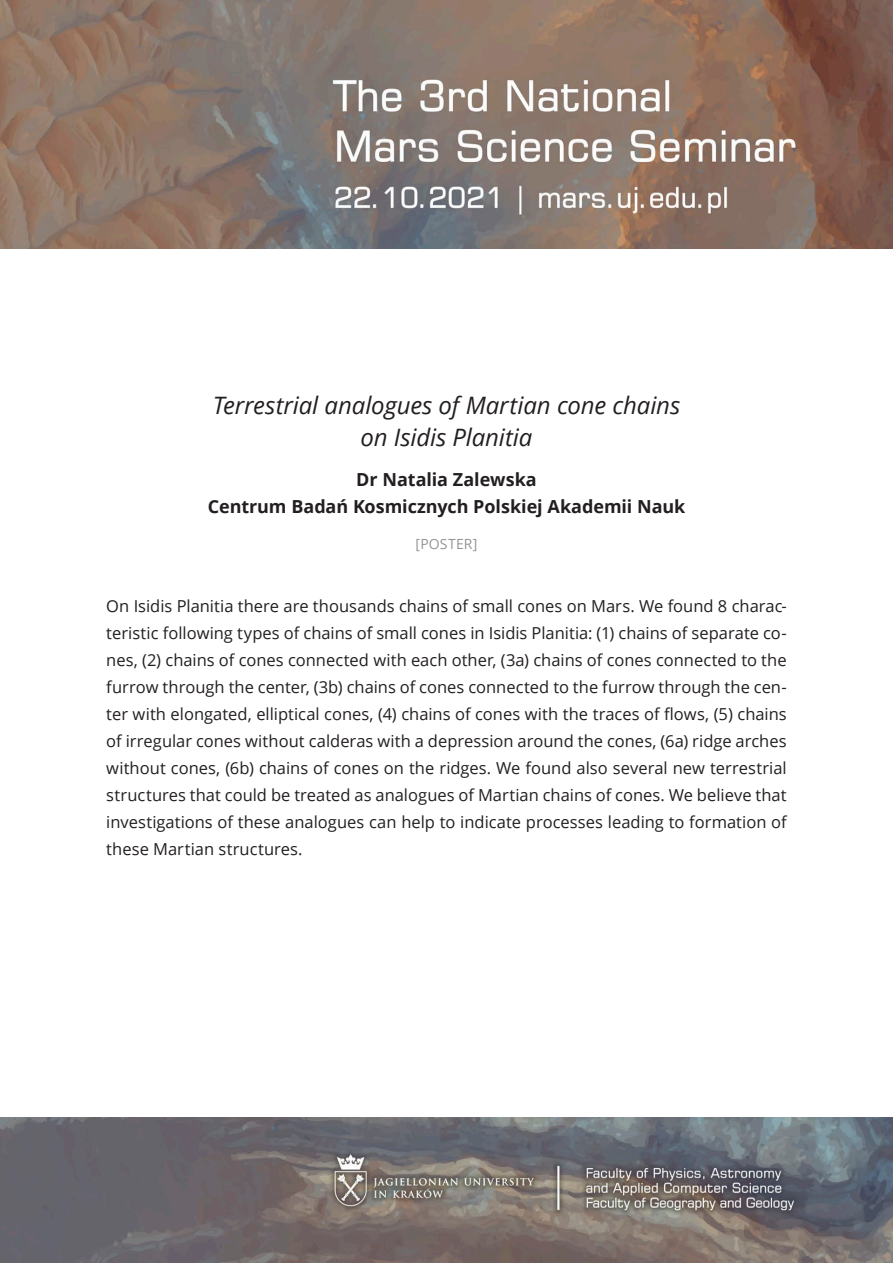
<style>
.page{position:relative;width:893px;height:1263px;background:#fff}
.page>*{position:absolute;margin:0;border:0;box-sizing:border-box;transform-origin:0 0}
.t1{font:italic 24px/31.5px "Open Sans";letter-spacing:-.005em;color:#231f20;text-align:center}
.t2{font:700 18px/27px "Open Sans";letter-spacing:-.005em;color:#231f20;text-align:center}
.t3{font:16.5px/27px "Open Sans";color:#231f20;text-align:justify}
.t4{font:13.95px "Open Sans";letter-spacing:.015em;color:#939598}
</style>
<div class="page">
<img style="left:0;top:0;width:893px;height:1263px">
<div style="left:0;top:249px;width:893px;height:867px;background:#fff"></div>
<h1 class="t1" style="left:213px;top:389px;width:469px">Terrestrial analogues of Martian cone chains on Isidis Planitia</h1>
<p class="t2" style="left:208px;top:466px;width:479px">Dr Natalia Zalewska<br>Centrum Badań Kosmicznych Polskiej Akademii Nauk</p>
<p class="t4" style="left:416px;top:535px;width:63px">[POSTER]</p>
<p class="t3" style="left:106px;top:592px;width:682px">On Isidis Planitia there are thousands chains of small cones on Mars. We found 8 charac&shy;teristic following types of chains of small cones in Isidis Planitia: (1) chains of separate co&shy;nes, (2) chains of cones connected with each other, (3a) chains of cones connected to the furrow through the center, (3b) chains of cones connected to the furrow through the cen&shy;ter with elongated, elliptical cones, (4) chains of cones with the traces of flows, (5) chains of irregular cones without calderas with a depression around the cones, (6a) ridge arches without cones, (6b) chains of cones on the ridges. We found also several new terrestrial structures that could be treated as analogues of Martian chains of cones. We believe that investigations of these analogues can help to indicate processes leading to formation of these Martian structures.</p>
</div>
